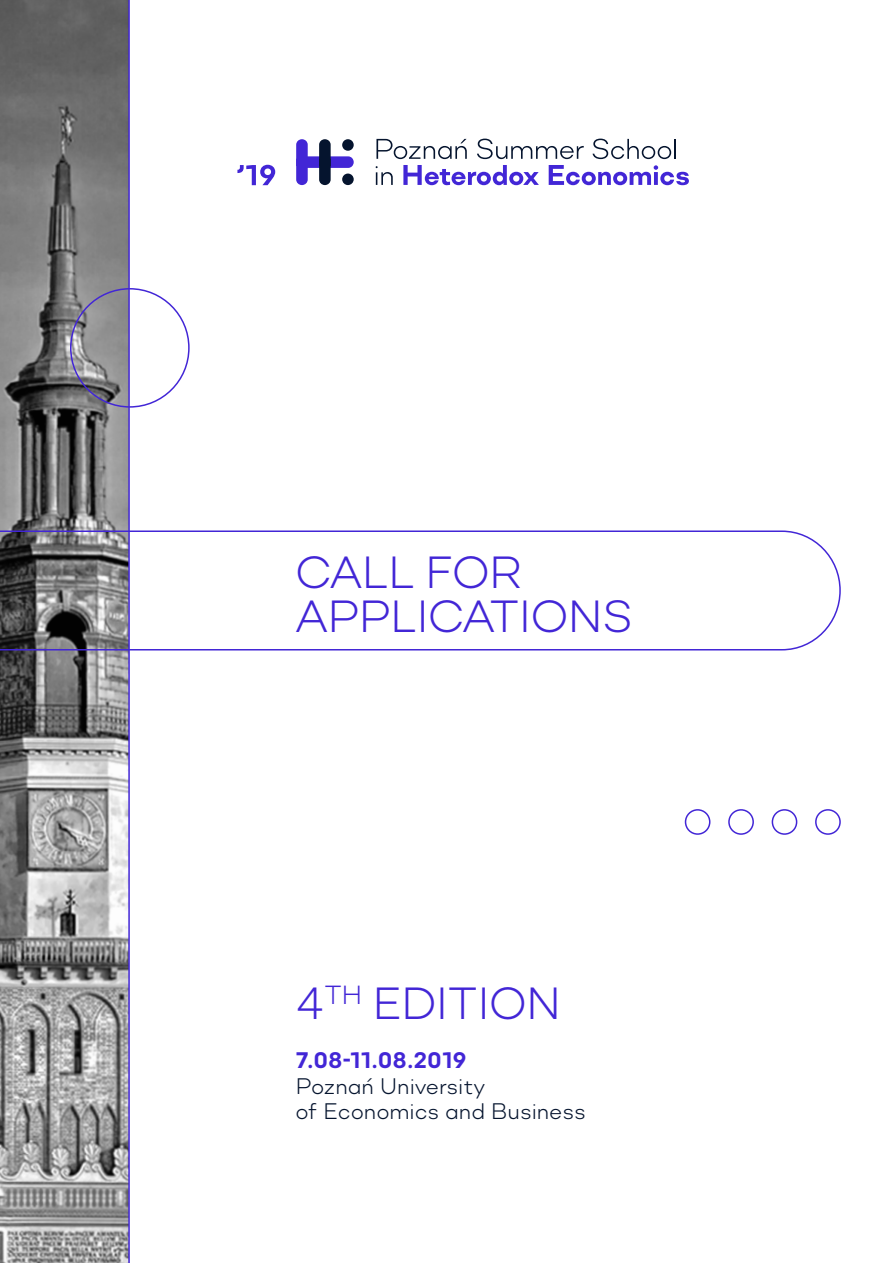
<style>
.page{position:relative;width:893px;height:1263px;background:#fff}
.page>*{position:absolute;margin:0;border:0;box-sizing:border-box;transform-origin:0 0}
.t1{font:300 45px/43.5px "Mercenary";color:#4226d6}
.t2{font:300 22.5px/25.5px "Mercenary";letter-spacing:.025em;color:#05142e}
.t3{font:700 22.5px "Mercenary";color:#4226d6}
</style>
<div class="page">
<img style="left:0;top:0;width:128px;height:1263px">
<div style="left:728px;top:809px;width:26px;height:26px;border:2px solid #4226d6;border-radius:50%"></div>
<div style="left:772px;top:809px;width:25px;height:26px;border:2px solid #4226d6;border-radius:50%"></div>
<div style="left:685px;top:809px;width:25px;height:26px;border:2px solid #4226d6;border-radius:50%"></div>
<div style="left:815px;top:809px;width:26px;height:26px;border:2px solid #4226d6;border-radius:50%"></div>
<svg style="left:0;top:530px;width:841px;height:121px"></svg>
<div style="left:70px;top:288px;width:120px;height:120px;border:2px solid #4226d6;border-radius:50%"></div>
<hr style="left:128px;top:0;width:2px;height:1263px;background:#4226d6">
<svg style="left:403px;top:165px;width:136px;height:20px"></svg>
<svg style="left:549px;top:165px;width:140px;height:20px"></svg>
<svg style="left:237px;top:165px;width:38px;height:20px"></svg>
<div style="left:298px;top:156px;width:56px;height:12px;background:#4226d6;border-radius:6px"></div>
<svg style="left:296px;top:139px;width:12px;height:46px"></svg>
<svg style="left:376px;top:139px;width:91px;height:20px"></svg>
<svg style="left:477px;top:139px;width:107px;height:20px"></svg>
<svg style="left:593px;top:139px;width:78px;height:20px"></svg>
<hr style="left:674px;top:139px;width:2px;height:20px;background:#05142e">
<svg style="left:376px;top:166px;width:17px;height:19px"></svg>
<svg style="left:319px;top:139px;width:12px;height:46px"></svg>
<div style="left:342px;top:139px;width:12px;height:12px;background:#05142e;border-radius:50%"></div>
<div style="left:342px;top:174px;width:12px;height:11px;background:#05142e;border-radius:50%"></div>
<h1 class="t1" style="left:296px;top:549px;width:338px">CALL FOR<br>APPLICATIONS</h1>
<h1 class="t1" style="left:296px;top:980px;width:165px">4<sup>th</sup> edition</h1>
<p class="t3" style="left:296px;top:1047px;width:172px">7.08-11.08.2019</p>
<p class="t2" style="left:296px;top:1072px;width:291px">Poznań University<br>of Economics and Business</p>
</div>
